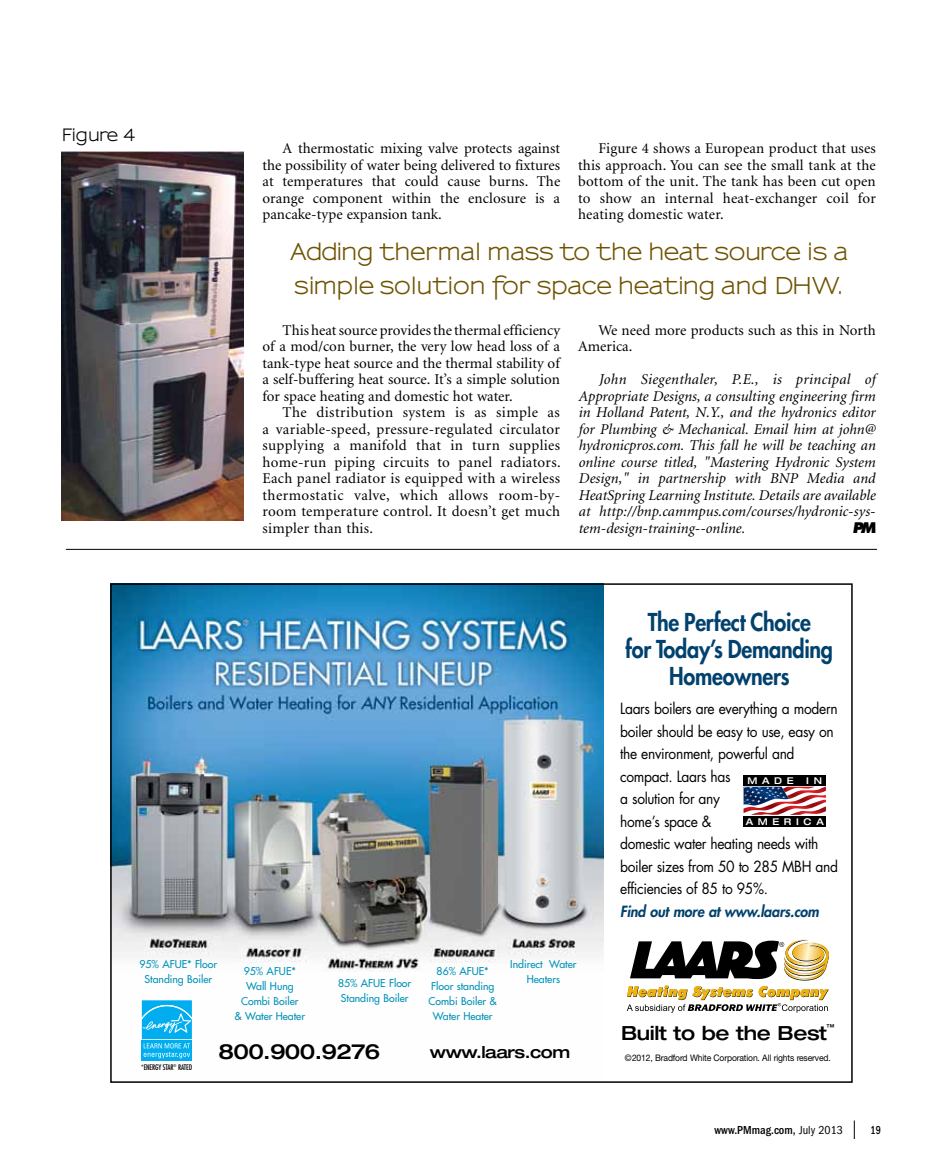
<style>
.page{position:relative;width:945px;height:1161px;background:#fff}
.page>*{position:absolute;margin:0;border:0;box-sizing:border-box;transform-origin:0 0}
.t1{font:800 24px/27px "Futura";letter-spacing:-.01em;color:#00416d;text-align:center;scale:.9 1}
.t2{font:700 22.5px/34.5px "Sansumi";letter-spacing:-.015em;color:#6e5300}
.t3{font:500 expanded 21px "Helvetica Neue";letter-spacing:-.03em;color:#000}
.t4{font:500 expanded 19.5px "Helvetica Neue";letter-spacing:-.02em;color:#000}
.t5{font:500 expanded 16.5px "Helvetica Neue";letter-spacing:-.03em;color:#000}
.t6{font:700 16.5px "Sansumi";letter-spacing:-.02em;color:#000}
.t7{font:15px/16.5px "Minion";letter-spacing:.005em;color:#000;text-align:justify}
.t8{font:italic 15px/16.5px "Minion";color:#000;text-align:justify}
.t9{font:15px/22.5px "Futura";letter-spacing:-.025em;color:#000;scale:.92 1}
.t10{font:italic 800 15px "Futura";color:#00416d;scale:.95 1}
.t11{font:italic 800 14.25px "Futura";color:#000}
.t12{font:500 condensed 12px "Franklin Gothic";color:#000}
.t13{font:500 condensed 12px "Franklin Gothic";color:#000;scale:.85 1}
.t14{font:10.5px/15px "Futura";color:#0092b8;text-align:center}
.t15{font:500 expanded 9.3px "Helvetica Neue";letter-spacing:.5em;color:#fff}
.t16{font:9px "Helvetica Neue";letter-spacing:-.015em;color:#000;scale:.95 1}
.t17{font:500 expanded 8.25px "Helvetica Neue";color:#000}
.t18{font:condensed 7.5px "Futura";letter-spacing:-.015em;color:#000}
.s1{font-weight:400}
</style>
<div class="page">
<svg style="left:854px;top:1120px;width:1px;height:19px"></svg>
<hr style="left:66px;top:549px;width:811px;height:1px;background:#000">
<img style="left:113px;top:586px;width:490px;height:386px">
<svg style="left:141px;top:1000px;width:1px;height:61px"></svg>
<div style="left:142px;top:1040px;width:50px;height:21px;background:#00aeef"></div>
<svg style="left:142px;top:1000px;width:50px;height:58px"></svg>
<svg style="left:627px;top:940px;width:202px;height:73px"></svg>
<div style="left:744px;top:775px;width:82px;height:10px;background:#000"></div>
<div style="left:744px;top:816px;width:82px;height:10px;background:#000"></div>
<svg style="left:744px;top:787px;width:82px;height:28px"></svg>
<img style="left:62px;top:152px;width:181px;height:368px">
<p class="t6" style="left:62px;top:126px;width:76px">Figure 4</p>
<p class="t7" style="left:262px;top:141px;width:299px;text-indent:20px">A thermostatic mixing valve protects against the possibility of water being delivered to fixtures at temperatures that could cause burns. The orange component within the enclosure is a pancake-type expansion tank.</p>
<p class="t7" style="left:578px;top:141px;width:299px;text-indent:20px">Figure 4 shows a European product that uses this approach. You can see the small tank at the bottom of the unit. The tank has been cut open to show an internal heat-exchanger coil for heating domestic water.</p>
<h2 class="t2" style="left:291px;top:235px;width:559px">Adding thermal mass to the heat source is a simple solution for space heating and DHW.</h2>
<p class="t7" style="left:262px;top:322px;width:299px;text-indent:20px">This heat source provides the thermal efficiency of a mod/con burner, the very low head loss of a tank-type heat source and the thermal stability of a self-buffering heat source. It’s a simple solution for space heating and domestic hot water.</p>
<p class="t7" style="left:262px;top:405px;width:300px;text-indent:20px">The distribution system is as simple as a variable-speed, pressure-regulated circulator supplying a manifold that in turn supplies home-run piping circuits to panel radiators.<br>Each panel radiator is equipped with a wireless thermostatic valve, which allows room-by&shy;room temperature control. It doesn’t get much simpler than this.</p>
<p class="t7" style="left:578px;top:322px;width:299px;text-indent:20px">We need more products such as this in North<br>America.</p>
<p class="t8" style="left:579px;top:372px;width:299px;text-indent:20px">John Siegenthaler, P.E., is principal of Appropriate Designs, a consulting engineering firm in Holland Patent, N.Y., and the hydronics editor for Plumbing &amp; Mechanical. Email him at john@ hydronicpros.com. This fall he will be teaching an online course titled, "Mastering Hydronic System Design," in partnership with BNP Media and HeatSpring Learning Institute. Details are available at http://bnp.cammpus.com/courses/hydronic-sys&shy;tem-design-training--online.</p>
<p class="t11" style="left:852px;top:518px;width:25px">PM</p>
<h1 class="t1" style="left:626px;top:608px;width:232px">The Perfect Choice<br>for Today’s Demanding<br>Homeowners</h1>
<p class="t9" style="left:620px;top:697px;width:238px">Laars boilers are everything a modern boiler should be easy to use, easy on the environment, powerful and compact. Laars has<br>a solution for any<br>home’s space &amp;<br>domestic water heating needs with boiler sizes from 50 to 285 MBH and efficiencies of 85 to 95%.</p>
<p class="t10" style="left:620px;top:901px;width:214px">Find out more at www.laars.com</p>
<p class="t15" style="left:747px;top:775px;width:48px">MADE</p>
<p class="t15" style="left:806px;top:775px;width:17px">I N</p>
<p class="t15" style="left:746px;top:815px;width:80px">AMERICA</p>
<p class="t14" style="left:139px;top:957px;width:79px">95% AFUE* Floor<br>Standing Boiler</p>
<p class="t14" style="left:235px;top:964px;width:72px">95% AFUE*<br>Wall Hung<br>Combi Boiler<br>&amp; Water Heater</p>
<p class="t14" style="left:338px;top:975px;width:75px;text-align:left">85% AFUE Floor<br>Standing Boiler</p>
<p class="t14" style="left:429px;top:964px;width:70px">86% AFUE*<br>Floor standing<br>Combi Boiler &amp;<br>Water Heater</p>
<p class="t14" style="left:510px;top:957px;width:68px">Indirect Water<br>Heaters</p>
<h3 class="t4" style="left:621px;top:1021px;width:208px">Built to be the Best</h3>
<p class="t17" style="left:827px;top:1022px;width:10px">™</p>
<p class="t18" style="left:141px;top:1063px;width:53px">*ENERGY STAR<sup>®</sup> RATED</p>
<h3 class="t3" style="left:219px;top:1039px;width:163px">800.900.9276</h3>
<p class="t5" style="left:430px;top:1042px;width:142px">www.laars.com</p>
<p class="t16" style="left:625px;top:1052px;width:218px">©2012, Bradford White Corporation. All rights reserved.</p>
<p class="t12" style="left:715px;top:1123px;width:130px">www.PMmag.com, <span class="s1">July 2013</span></p>
<p class="t13" style="left:870px;top:1123px;width:14px">19</p>
</div>
